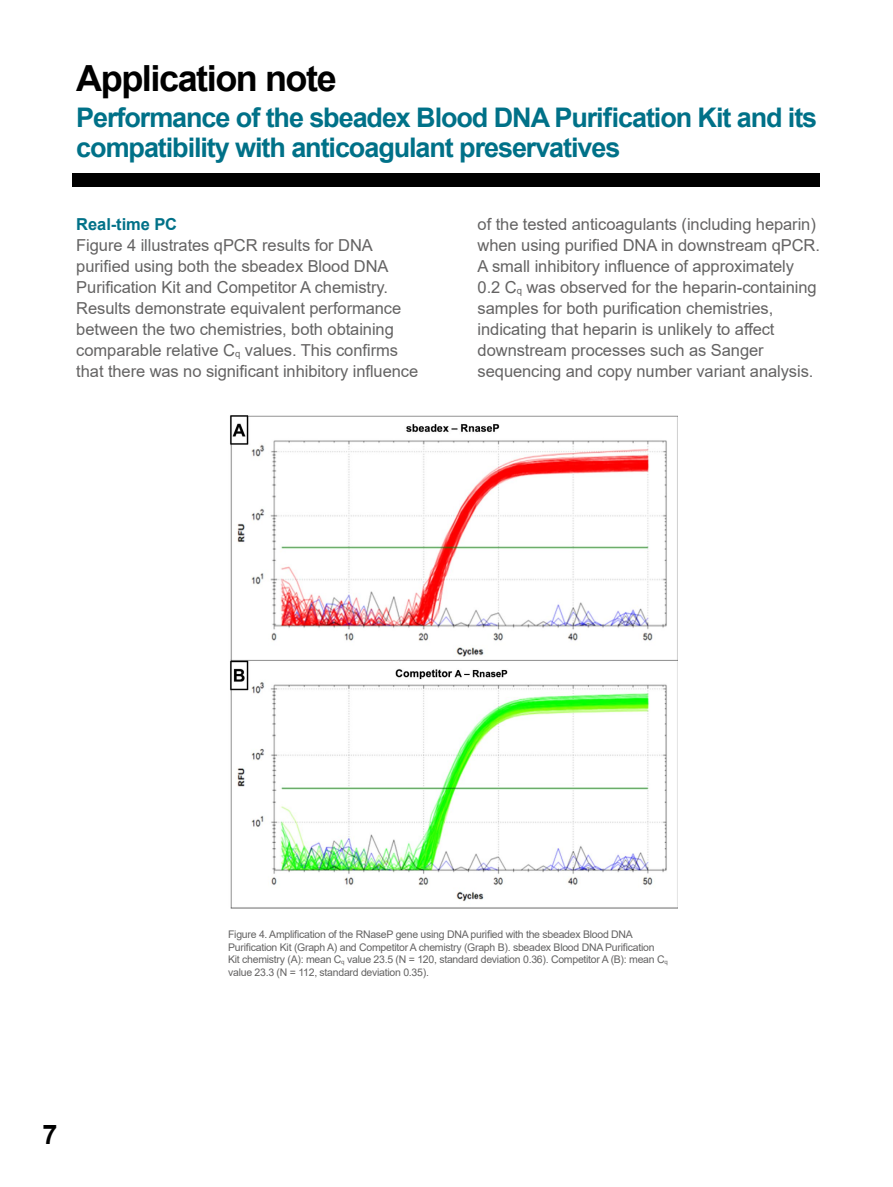
<style>
.page{position:relative;width:893px;height:1187px;background:#fff}
.page>*{position:absolute;margin:0;border:0;box-sizing:border-box;transform-origin:0 0}
.t1{font:700 36px "Arial";letter-spacing:-.04em;color:#000}
.t2{font:700 27px/30.6px "Arial";letter-spacing:-.04em;color:#007188}
.t3{font:700 27px "Arial";color:#000}
.t4{font:16.5px/21px "Arial";letter-spacing:-.005em;color:#646363}
.t5{font:700 16.5px "Arial";letter-spacing:-.005em;color:#007188}
.t6{font:10.5px/12.6px "Arial";letter-spacing:-.025em;color:#646363}
.s1{font-size:9.6px}
.s2{font-size:6.15px}
</style>
<div class="page">
<div style="left:72px;top:173px;width:748px;height:14px;background:#000"></div>
<img style="left:230px;top:415px;width:447px;height:493px">
<h1 class="t1" style="left:76px;top:53px;width:262px">Application note</h1>
<h2 class="t2" style="left:76px;top:102px;width:742px">Performance of the sbeadex Blood DNA Purification Kit and its compatibility with anticoagulant preservatives</h2>
<p class="t5" style="left:76px;top:212px;width:102px">Real-time PC</p>
<p class="t4" style="left:76px;top:234px;width:343px">Figure 4 illustrates qPCR results for DNA purified using both the sbeadex Blood DNA Purification Kit and Competitor A chemistry.<br>Results demonstrate equivalent performance between the two chemistries, both obtaining comparable relative C<span class="s1">q</span> values. This confirms that there was no significant inhibitory influence</p>
<p class="t4" style="left:478px;top:213px;width:344px">of the tested anticoagulants (including heparin) when using purified DNA in downstream qPCR.<br>A small inhibitory influence of approximately 0.2 C<span class="s1">q</span> was observed for the heparin-containing samples for both purification chemistries, indicating that heparin is unlikely to affect downstream processes such as Sanger sequencing and copy number variant analysis.</p>
<h2 class="t3" style="left:43px;top:1115px;width:17px">7</h2>
<p class="t6" style="left:228px;top:927px;width:441px">Figure 4. Amplification of the RNaseP gene using DNA purified with the sbeadex Blood DNA Purification Kit (Graph A) and Competitor A chemistry (Graph B). sbeadex Blood DNA Purification Kit chemistry (A): mean C<span class="s2">q</span> value 23.5 (N = 120, standard deviation 0.36). Competitor A (B): mean C<span class="s2">q </span>value 23.3 (N = 112, standard deviation 0.35).</p>
</div>
